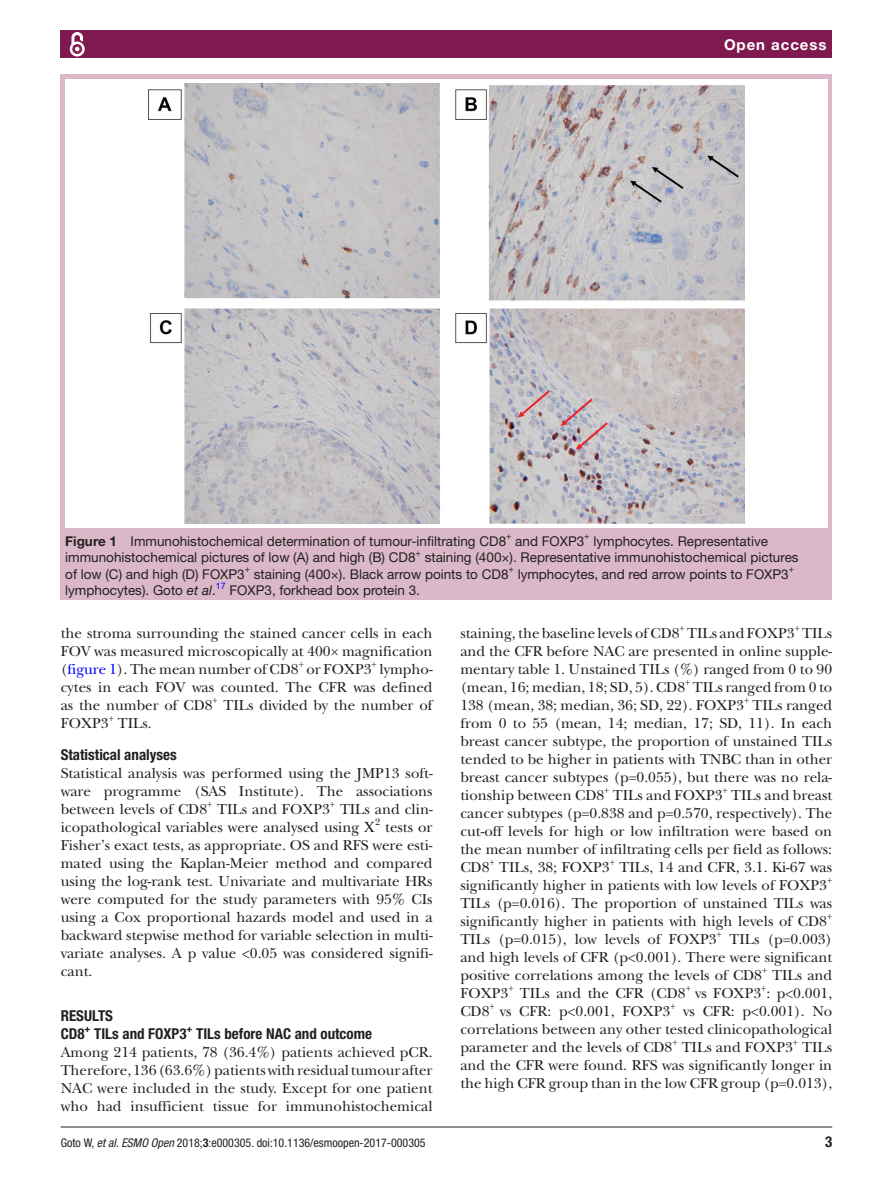
<style>
.page{position:relative;width:893px;height:1191px;background:#fff}
.page>*{position:absolute;margin:0;border:0;box-sizing:border-box;transform-origin:0 0}
.t1{font:15px/18px "New Baskerville";color:#231f20;text-align:justify}
.t2{font:700 condensed 15px/18px "Helvetica Neue LT Std";color:#231f20}
.t3{font:700 15px "Helvetica Neue LT Std";letter-spacing:.065em;color:#fff}
.t4{font:13.5px/16.5px "Helvetica Neue LT Std";color:#231f20}
.t5{font:condensed 12px "Helvetica Neue LT Std";color:#231f20}
.t6{font:9.9px "New Baskerville";color:#231f20}
.t7{font:700 condensed 9.9px "Helvetica Neue LT Std";color:#231f20}
.t8{font:9px "Helvetica Neue LT Std";color:#231f20}
.s1{font-weight:700}
.s2{font-style:italic}
.s3{color:#00f}
</style>
<div class="page">
<div style="left:61px;top:31px;width:771px;height:27px;background:#80194f"></div>
<svg style="left:69px;top:32px;width:16px;height:25px"></svg>
<div style="left:74px;top:45px;width:7px;height:8px;border:1px solid #80194f;border-radius:50%"></div>
<hr style="left:61px;top:1126px;width:771px;height:1px;background:#231f20">
<div style="left:61px;top:74px;width:771px;height:525px;background:#dab8c8"></div>
<div style="left:65px;top:79px;width:762px;height:448px;background:#fff"></div>
<img style="left:149px;top:83px;width:595px;height:440px">
<p class="t3" style="left:724px;top:35px;width:104px">Open access</p>
<p class="t4" style="left:65px;top:532px;width:442px"><span class="s1">Figure 1</span> Immunohistochemical determination of tumour-infiltrating CD8</p>
<p class="t8" style="left:506px;top:531px;width:7px">+</p>
<p class="t4" style="left:515px;top:532px;width:71px">and FOXP3</p>
<p class="t8" style="left:584px;top:531px;width:7px">+</p>
<p class="t4" style="left:65px;top:532px;width:735px;text-indent:528px">lymphocytes. Representative immunohistochemical pictures of low (A) and high (B) CD8<sup>+</sup> staining (400×). Representative immunohistochemical pictures of low (C) and high (D) FOXP3<sup>+</sup> staining (400×). Black arrow points to CD8</p>
<p class="t8" style="left:509px;top:564px;width:7px">+</p>
<p class="t4" style="left:518px;top:565px;width:273px">lymphocytes, and red arrow points to FOXP3</p>
<p class="t8" style="left:789px;top:564px;width:7px">+</p>
<p class="t4" style="left:65px;top:582px;width:356px">lymphocytes). Goto <span class="s2">et al</span>.<sup>17</sup> FOXP3, forkhead box protein 3.</p>
<p class="t1" style="left:61px;top:624px;width:373px">the stroma surrounding the stained cancer cells in each FOV was measured microscopically at 400× magnification (<span class="s3">figure 1</span>). The mean number of CD8</p>
<p class="t6" style="left:299px;top:658px;width:7px">+</p>
<p class="t1" style="left:307px;top:660px;width:67px">or FOXP3</p>
<p class="t6" style="left:372px;top:658px;width:7px">+</p>
<p class="t1" style="left:61px;top:660px;width:373px;text-indent:319px">lympho&shy;cytes in each FOV was counted. The CFR was defined as the number of CD8</p>
<p class="t6" style="left:213px;top:694px;width:7px">+</p>
<p class="t1" style="left:224px;top:696px;width:210px">TILs divided by the number of</p>
<p class="t1" style="left:61px;top:714px;width:49px">FOXP3</p>
<p class="t6" style="left:109px;top:712px;width:7px">+</p>
<p class="t1" style="left:118px;top:714px;width:35px">TILs.</p>
<p class="t2" style="left:61px;top:745px;width:117px">Statistical analyses</p>
<p class="t1" style="left:61px;top:764px;width:373px">Statistical analysis was performed using the JMP13 soft&shy;ware programme (SAS Institute). The associations between levels of CD8</p>
<p class="t6" style="left:207px;top:798px;width:7px">+</p>
<p class="t1" style="left:217px;top:800px;width:114px">TILs and FOXP3</p>
<p class="t6" style="left:330px;top:798px;width:7px">+</p>
<p class="t1" style="left:61px;top:800px;width:373px;text-indent:279px">TILs and clin&shy;icopathological variables were analysed using</p>
<p class="t6" style="left:375px;top:816px;width:7px">2</p>
<p class="t1" style="left:61px;top:818px;width:373px;text-indent:324px">tests or Fisher’s exact tests, as appropriate. OS and RFS were esti&shy;mated using the Kaplan-Meier method and compared using the log-rank test. Univariate and multivariate HRs were computed for the study parameters with 95% CIs using a Cox proportional hazards model and used in a backward stepwise method for variable selection in multi&shy;variate analyses. A p value &lt;0.05 was considered signifi&shy;cant.</p>
<p class="t2" style="left:61px;top:1006px;width:54px">Results<br>CD8</p>
<p class="t7" style="left:85px;top:1022px;width:7px">+</p>
<p class="t2" style="left:94px;top:1024px;width:94px">TILs and FOXP3</p>
<p class="t7" style="left:187px;top:1022px;width:7px">+</p>
<p class="t2" style="left:196px;top:1024px;width:177px">TILs before NAC and outcome</p>
<p class="t1" style="left:61px;top:1043px;width:373px">Among 214 patients, 78 (36.4%) patients achieved pCR.<br>Therefore, 136 (63.6%) patients with residual tumour after NAC were included in the study. Except for one patient who had insufficient tissue for immunohistochemical</p>
<p class="t1" style="left:460px;top:624px;width:221px">staining, the baseline levels of CD8</p>
<p class="t6" style="left:680px;top:622px;width:7px">+</p>
<p class="t1" style="left:687px;top:624px;width:109px">TILs and FOXP3</p>
<p class="t6" style="left:795px;top:622px;width:7px">+</p>
<p class="t1" style="left:460px;top:624px;width:373px;text-indent:342px">TILs and the CFR before NAC are presented in online supple&shy;mentary table 1. Unstained TILs (%) ranged from 0 to 90 (mean, 16; median, 18; SD, 5). CD8</p>
<p class="t6" style="left:685px;top:676px;width:7px">+</p>
<p class="t1" style="left:460px;top:678px;width:373px;text-indent:232px">TILs ranged from 0 to<br>138 (mean, 38; median, 36; SD, 22). FOXP3</p>
<p class="t6" style="left:744px;top:694px;width:7px">+</p>
<p class="t1" style="left:460px;top:696px;width:373px;text-indent:292px">TILs ranged from 0 to 55 (mean, 14; median, 17; SD, 11). In each breast cancer subtype, the proportion of unstained TILs tended to be higher in patients with TNBC than in other breast cancer subtypes (p=0.055), but there was no rela&shy;tionship between CD8</p>
<p class="t6" style="left:604px;top:784px;width:7px">+</p>
<p class="t1" style="left:613px;top:786px;width:111px">TILs and FOXP3</p>
<p class="t6" style="left:723px;top:784px;width:7px">+</p>
<p class="t1" style="left:460px;top:786px;width:373px;text-indent:271px">TILs and breast cancer subtypes (p=0.838 and p=0.570, respectively). The cut-off levels for high or low infiltration were based on the mean number of infiltrating cells per field as follows:<br>CD8<sup>+</sup> TILs, 38; FOXP3</p>
<p class="t6" style="left:610px;top:856px;width:7px">+</p>
<p class="t1" style="left:460px;top:858px;width:373px;text-indent:159px">TILs, 14 and CFR, 3.1. Ki-67 was significantly higher in patients with low levels of FOXP3</p>
<p class="t6" style="left:827px;top:874px;width:7px">+</p>
<p class="t1" style="left:460px;top:894px;width:373px">TILs (p=0.016). The proportion of unstained TILs was significantly higher in patients with high levels of CD8</p>
<p class="t6" style="left:827px;top:910px;width:7px">+</p>
<p class="t1" style="left:460px;top:930px;width:258px">TILs (p=0.015), low levels of FOXP3</p>
<p class="t6" style="left:717px;top:928px;width:7px">+</p>
<p class="t1" style="left:460px;top:930px;width:373px;text-indent:269px">TILs (p=0.003) and high levels of CFR (p&lt;0.001). There were significant positive correlations among the levels of CD8</p>
<p class="t6" style="left:762px;top:964px;width:7px">+</p>
<p class="t1" style="left:772px;top:966px;width:61px">TILs and</p>
<p class="t1" style="left:460px;top:984px;width:49px">FOXP3</p>
<p class="t6" style="left:508px;top:982px;width:7px">+</p>
<p class="t1" style="left:520px;top:984px;width:167px">TILs and the CFR (CD8</p>
<p class="t6" style="left:686px;top:982px;width:7px">+</p>
<p class="t1" style="left:695px;top:984px;width:139px">vs FOXP3 : p&lt;0.001,</p>
<p class="t6" style="left:761px;top:982px;width:7px">+</p>
<p class="t1" style="left:460px;top:1002px;width:31px">CD8</p>
<p class="t6" style="left:489px;top:1000px;width:7px">+</p>
<p class="t1" style="left:500px;top:1002px;width:172px">vs CFR: p&lt;0.001, FOXP3</p>
<p class="t6" style="left:670px;top:1000px;width:7px">+</p>
<p class="t1" style="left:460px;top:1002px;width:373px;text-indent:223px">vs CFR: p&lt;0.001). No correlations between any other tested clinicopathological parameter and the levels of CD8</p>
<p class="t6" style="left:672px;top:1036px;width:7px">+</p>
<p class="t1" style="left:682px;top:1038px;width:113px">TILs and FOXP3</p>
<p class="t6" style="left:793px;top:1036px;width:7px">+</p>
<p class="t1" style="left:460px;top:1038px;width:373px;text-indent:342px">TILs and the CFR were found. RFS was significantly longer in the high CFR group than in the low CFR group (p=0.013),</p>
<p class="t5" style="left:61px;top:1135px;width:366px">Goto W, <span class="s2">et al</span>. <span class="s2">ESMO Open</span> 2018;<span class="s1">3</span>:e000305. doi:10.1136/esmoopen-2017-000305</p>
<p class="t2" style="left:825px;top:1132px;width:9px">3</p>
</div>
